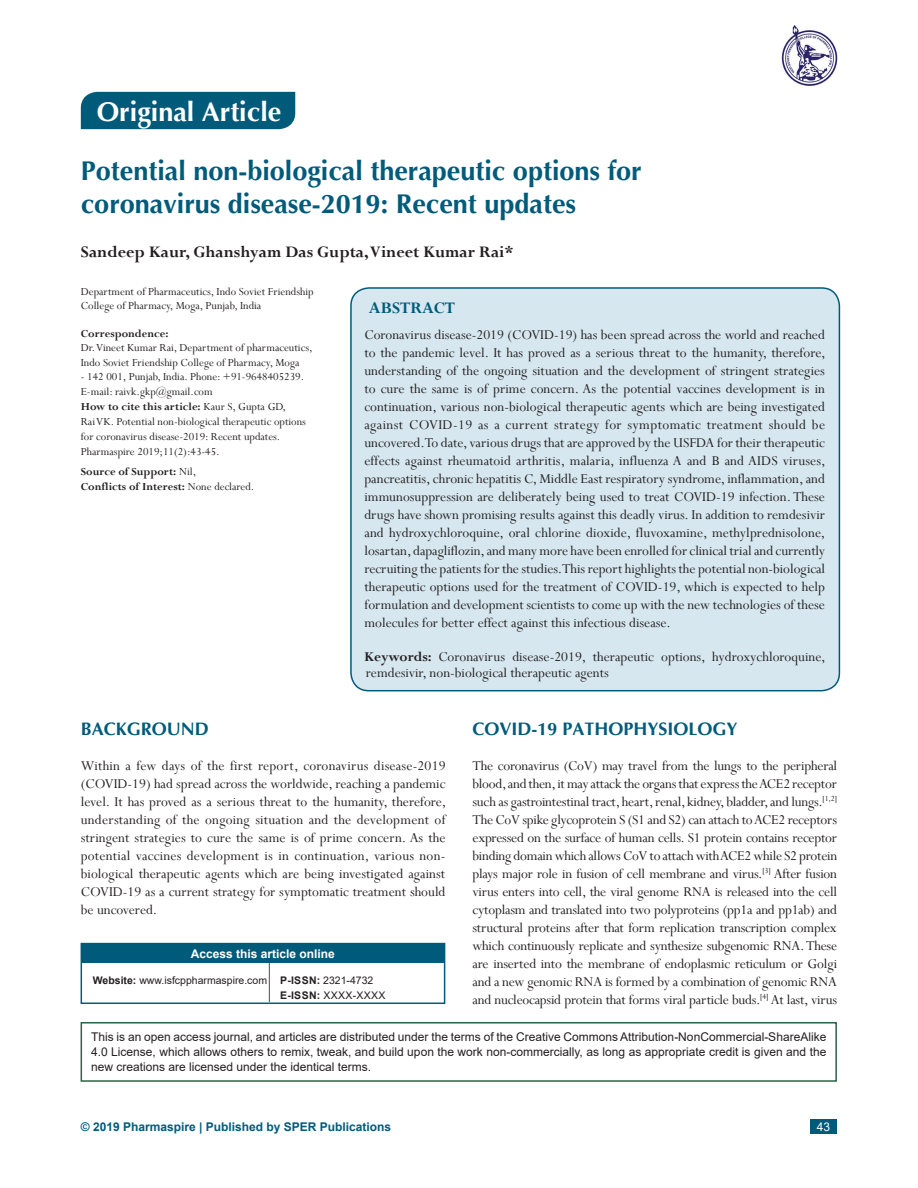
<style>
.page{position:relative;width:918px;height:1188px;background:#fff}
.page>*{position:absolute;margin:0;border:0;box-sizing:border-box;transform-origin:0 0}
.AT{font:700 27px/32.4px "Optima";color:#005b7a}
.AH{font:700 27px "Optima";color:#fff}
.AU{font:700 18px "Perpetua";color:#231f20}
.t1{font:700 18px "Optima";color:#005b7a}
.ABSH{font:700 18px "Perpetua";color:#005b7a}
.TX{font:15px/18px "Perpetua";letter-spacing:-.01em;color:#231f20;text-align:justify}
.ABS{font:15px/18px "Perpetua";color:#231f20;text-align:justify}
.KWD{font:15px/16.2px "Perpetua";color:#231f20}
.CMD{font:12px/15px "Arial";color:#231f20;text-align:justify}
.ADD{font:12px/14.4px "Perpetua";color:#231f20}
.HTC{font:12px/15px "Perpetua";color:#231f20}
.AFF{font:12px/14.4px "Perpetua";color:#231f20}
.HTC-2{font:700 12px/15px "Perpetua";color:#231f20}
.t2{font:700 12px "Arial";color:#005b7a}
.ATAO{font:700 12px "Arial";color:#fff}
.t3{font:12px "Arial";color:#fff}
.WEB{font:10.5px/14.2px "Arial";color:#231f20}
.s1{font-weight:700}
.s2{font-weight:400}
</style>
<div class="page">
<div style="left:810px;top:1120px;width:27px;height:14px;background:#005b7a"></div>
<div style="left:351px;top:288px;width:488px;height:403px;background:#d6e7ef;border-radius:18px"></div>
<div style="left:350px;top:287px;width:490px;height:404px;border:2px solid #005b7a;border-radius:18px"></div>
<div style="left:81px;top:1022px;width:756px;height:60px;border:2px solid #286446"></div>
<div style="left:82px;top:945px;width:362px;height:18px;background:#005b7a"></div>
<hr style="left:269px;top:963px;width:1px;height:39px;background:#286446">
<div style="left:81px;top:943px;width:364px;height:61px;border:2px solid #005b7a"></div>
<img style="left:782px;top:26px;width:55px;height:59px">
<div style="left:81px;top:92px;width:214px;height:37px;background:#005b7a"></div>
<p class="AH" style="left:97px;top:94px;width:186px">Original Article</p>
<p class="AT" style="left:81px;top:155px;width:562px">Potential non-biological therapeutic options for coronavirus disease-2019: Recent updates</p>
<p class="AU" style="left:81px;top:241px;width:434px">Sandeep Kaur, Ghanshyam Das Gupta, Vineet Kumar Rai*</p>
<p class="AFF" style="left:81px;top:284px;width:234px">Department of Pharmaceutics, Indo Soviet Friendship<br>College of Pharmacy, Moga, Punjab, India</p>
<p class="ADD" style="left:81px;top:326px;width:233px"><span class="s1">Correspondence:<br></span>Dr. Vineet Kumar Rai, Department of pharmaceutics,<br>Indo Soviet Friendship College of Pharmacy, Moga</p>
<p class="ADD" style="left:81px;top:369px;width:225px">- 142 001, Punjab, India. Phone: +91-9648405239.<br>E-mail: raivk.gkp@gmail.com</p>
<p class="HTC" style="left:81px;top:398px;width:227px"><span class="s1">How to cite this article:</span> Kaur S, Gupta GD, RaiVK. Potential non-biological therapeutic options for coronavirus disease-2019: Recent updates.<br>Pharmaspire 2019;11(2):43-45.</p>
<p class="HTC-2" style="left:81px;top:464px;width:175px">Source of Support: <span class="s2">Nil,<br></span>Conflicts of Interest: <span class="s2">None declared.</span></p>
<p class="ABSH" style="left:369px;top:296px;width:88px">ABSTRACT</p>
<p class="ABS" style="left:364px;top:326px;width:463px">Coronavirus disease-2019 (COVID-19) has been spread across the world and reached to the pandemic level. It has proved as a serious threat to the humanity, therefore, understanding of the ongoing situation and the development of stringent strategies to cure the same is of prime concern. As the potential vaccines development is in continuation, various non-biological therapeutic agents which are being investigated against COVID-19 as a current strategy for symptomatic treatment should be uncovered. To date, various drugs that are approved by the USFDA for their therapeutic effects against rheumatoid arthritis, malaria, influenza A and B and AIDS viruses, pancreatitis, chronic hepatitis C, Middle East respiratory syndrome, inflammation, and immunosuppression are deliberately being used to treat COVID-19 infection. These drugs have shown promising results against this deadly virus. In addition to remdesivir and hydroxychloroquine, oral chlorine dioxide, fluvoxamine, methylprednisolone, losartan, dapagliflozin, and many more have been enrolled for clinical trial and currently recruiting the patients for the studies. This report highlights the potential non-biological therapeutic options used for the treatment of COVID-19, which is expected to help formulation and development scientists to come up with the new technologies of these molecules for better effect against this infectious disease.</p>
<p class="KWD" style="left:364px;top:648px;width:463px"><span class="s1">Keywords:</span> Coronavirus disease-2019, therapeutic options, hydroxychloroquine, remdesivir, non-biological therapeutic agents</p>
<h1 class="t1" style="left:81px;top:717px;width:130px">BACKGROUND</h1>
<p class="TX" style="left:81px;top:756px;width:367px">Within a few days of the first report, coronavirus disease-2019 (COVID-19) had spread across the worldwide, reaching a pandemic level. It has proved as a serious threat to the humanity, therefore, understanding of the ongoing situation and the development of stringent strategies to cure the same is of prime concern. As the potential vaccines development is in continuation, various non&shy;biological therapeutic agents which are being investigated against COVID-19 as a current strategy for symptomatic treatment should be uncovered.</p>
<h1 class="t1" style="left:472px;top:717px;width:267px">COVID-19 PATHOPHYSIOLOGY</h1>
<p class="TX" style="left:472px;top:756px;width:366px">The coronavirus (CoV) may travel from the lungs to the peripheral blood, and then, it may attack the organs that express the ACE2 receptor such as gastrointestinal tract, heart, renal, kidney, bladder, and lungs.<sup>[1,2] </sup>The CoV spike glycoprotein S (S1 and S2) can attach to ACE2 receptors expressed on the surface of human cells. S1 protein contains receptor binding domain which allows CoV to attach with ACE2 while S2 protein plays major role in fusion of cell membrane and virus.<sup>[3]</sup> After fusion virus enters into cell, the viral genome RNA is released into the cell cytoplasm and translated into two polyproteins (pp1a and pp1ab) and structural proteins after that form replication transcription complex which continuously replicate and synthesize subgenomic RNA. These are inserted into the membrane of endoplasmic reticulum or Golgi and a new genomic RNA is formed by a combination of genomic RNA and nucleocapsid protein that forms viral particle buds.<sup>[4]</sup> At last, virus</p>
<p class="CMD" style="left:91px;top:1029px;width:737px">This is an open access journal, and articles are distributed under the terms of the Creative Commons Attribution-NonCommercial-ShareAlike 4.0 License, which allows others to remix, tweak, and build upon the work non-commercially, as long as appropriate credit is given and the new creations are licensed under the identical terms.</p>
<p class="ATAO" style="left:191px;top:945px;width:146px">Access this article online</p>
<p class="WEB" style="left:93px;top:973px;width:176px"><span class="s1">Website:</span> www.isfcppharmaspire.com</p>
<p class="WEB" style="left:280px;top:973px;width:107px"><span class="s1">P-ISSN:</span> 2321-4732<br><span class="s1">E-ISSN:</span> XXXX-XXXX</p>
<p class="t2" style="left:81px;top:1119px;width:312px">© 2019 Pharmaspire | Published by SPER Publications</p>
<p class="t3" style="left:817px;top:1119px;width:15px">43</p>
</div>
